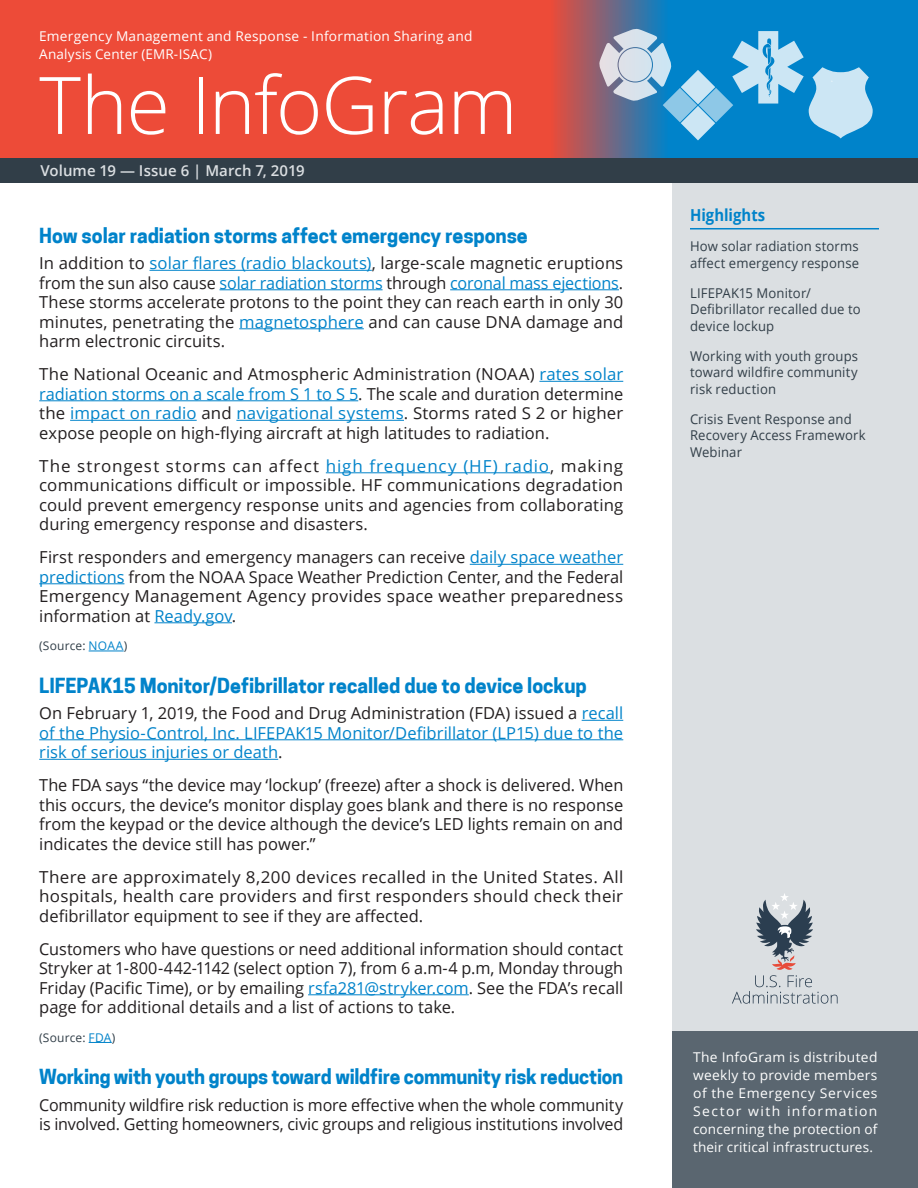
<style>
.page{position:relative;width:918px;height:1188px;background:#fff}
.page>*{position:absolute;margin:0;border:0;box-sizing:border-box;transform-origin:0 0}
.t1{font:300 79.5px "Open Sans";letter-spacing:-.02em;color:#fff}
.Subhead{font:700 19.5px "Coo Hew";letter-spacing:-.005em;color:#0083ca}
.t2{font:16.5px/19.5px "Open Sans";color:#231f20;text-align:justify}
.t3{font:16.5px/19.5px "Open Sans";color:#0083ca;text-align:justify}
.Highlights_Heading{font:700 16.5px "Open Sans";letter-spacing:.005em;color:#0083ca;scale:.9 1}
.Volume_Issue_Number{font:600 15px "Open Sans";letter-spacing:.005em;color:#dbdfe2}
.Subtitle{font:13.5px/18px "Open Sans";letter-spacing:.015em;color:#fff}
.t4{font:13.5px/16.5px "Open Sans";letter-spacing:.01em;color:#313e48}
.t5{font:12px "Open Sans";letter-spacing:.01em;color:#313e48}
.s1{color:#0083ca}
.s2{color:#231f20}
</style>
<div class="page">
<div style="left:673px;top:183px;width:245px;height:1005px;background:#dbdfe2"></div>
<div style="left:0;top:0;width:918px;height:158px;background:#ed4b38"></div>
<svg style="left:555px;top:0;width:363px;height:158px;background:#3875a7"></svg>
<svg style="left:599px;top:29px;width:274px;height:111px;background:#5aa6d2"></svg>
<svg style="left:732px;top:893px;width:106px;height:111px"></svg>
<div style="left:673px;top:1031px;width:245px;height:157px;background:#5a6670"></div>
<div style="left:0;top:158px;width:918px;height:25px;background:#313e48"></div>
<hr style="left:690px;top:228px;width:189px;height:1px;background:#0083ca">
<hr style="left:150px;top:270px;width:222px;height:1px;background:#0083ca">
<hr style="left:220px;top:289px;width:163px;height:1px;background:#0083ca">
<hr style="left:450px;top:289px;width:169px;height:1px;background:#0083ca">
<hr style="left:239px;top:328px;width:125px;height:1px;background:#0083ca">
<hr style="left:539px;top:381px;width:84px;height:1px;background:#0083ca">
<hr style="left:39px;top:400px;width:319px;height:1px;background:#0083ca">
<hr style="left:70px;top:420px;width:127px;height:1px;background:#0083ca">
<hr style="left:236px;top:420px;width:168px;height:1px;background:#0083ca">
<hr style="left:326px;top:472px;width:224px;height:1px;background:#0083ca">
<hr style="left:470px;top:564px;width:153px;height:1px;background:#0083ca">
<hr style="left:39px;top:583px;width:85px;height:1px;background:#0083ca">
<hr style="left:154px;top:622px;width:78px;height:1px;background:#0083ca">
<hr style="left:89px;top:651px;width:35px;height:1px;background:#0083ca">
<hr style="left:582px;top:720px;width:41px;height:1px;background:#0083ca">
<hr style="left:39px;top:739px;width:584px;height:1px;background:#0083ca">
<hr style="left:39px;top:759px;width:239px;height:1px;background:#0083ca">
<hr style="left:308px;top:994px;width:161px;height:1px;background:#0083ca">
<svg style="left:89px;top:1042px;width:23px;height:1px"></svg>
<h1 class="Subtitle" style="left:39px;top:26px;width:435px">Emergency Management and Response - Information Sharing and<br>Analysis Center (EMR-ISAC)</h1>
<p class="t1" style="left:39px;top:51px;width:480px">The InfoGram</p>
<p class="Volume_Issue_Number" style="left:40px;top:160px;width:266px">Volume 19 — Issue 6 | March 7, 2019</p>
<p class="Subhead" style="left:39px;top:224px;width:490px">How solar radiation storms affect emergency response</p>
<p class="t2" style="left:39px;top:253px;width:586px">In addition to <span class="s1">solar flares (radio blackouts)</span>, large-scale magnetic eruptions</p>
<p class="t2" style="left:39px;top:272px;width:586px">from the sun also cause <span class="s1">solar radiation storms</span> through <span class="s1">coronal mass ejections</span>.<br>These storms accelerate protons to the point they can reach earth in only 30 minutes, penetrating the <span class="s1">magnetosphere</span> and can cause DNA damage and harm electronic circuits.</p>
<p class="t2" style="left:39px;top:364px;width:586px">The National Oceanic and Atmospheric Administration (NOAA) <span class="s1">rates solar radiation storms on a scale from S 1 to S 5</span>. The scale and duration determine the <span class="s1">impact on radio</span> and <span class="s1">navigational systems</span>. Storms rated S 2 or higher expose people on high-flying aircraft at high latitudes to radiation.</p>
<p class="t2" style="left:39px;top:455px;width:586px">The strongest storms can affect <span class="s1">high frequency (HF) radio</span>, making communications difficult or impossible. HF communications degradation could prevent emergency response units and agencies from collaborating during emergency response and disasters.</p>
<p class="t2" style="left:39px;top:547px;width:586px">First responders and emergency managers can receive <span class="s1">daily space weather predictions</span> from the NOAA Space Weather Prediction Center, and the Federal Emergency Management Agency provides space weather preparedness information at <span class="s1">Ready.gov</span>.</p>
<p class="t5" style="left:39px;top:637px;width:90px">(Source: <span class="s1">NOAA</span>)</p>
<p class="Subhead" style="left:39px;top:674px;width:549px">LIFEPAK15 Monitor/Defibrillator recalled due to device lockup</p>
<p class="t3" style="left:39px;top:703px;width:586px"><span class="s2">On February 1, 2019, the Food and Drug Administration (FDA) issued a</span> recall of the Physio-Control, Inc. LIFEPAK15 Monitor/Defibrillator (LP15) due to the risk of serious injuries or death<span class="s2">.</span></p>
<p class="t2" style="left:39px;top:775px;width:586px">The FDA says “the device may ‘lockup’ (freeze) after a shock is delivered. When this occurs, the device’s monitor display goes blank and there is no response from the keypad or the device although the device’s LED lights remain on and indicates the device still has power.”</p>
<p class="t2" style="left:39px;top:866px;width:586px">There are approximately 8,200 devices recalled in the United States. All hospitals, health care providers and first responders should check their defibrillator equipment to see if they are affected.</p>
<p class="t2" style="left:39px;top:938px;width:586px">Customers who have questions or need additional information should contact Stryker at 1-800-442-1142 (select option 7), from 6 a.m-4 p.m, Monday through Friday (Pacific Time), or by emailing <span class="s1">rsfa281@stryker.com</span>. See the FDA’s recall page for additional details and a list of actions to take.</p>
<p class="t5" style="left:39px;top:1029px;width:78px">(Source: <span class="s1">FDA</span>)</p>
<p class="Subhead" style="left:39px;top:1065px;width:586px">Working with youth groups toward wildfire community risk reduction</p>
<p class="t2" style="left:39px;top:1094px;width:586px">Community wildfire risk reduction is more effective when the whole community is involved. Getting homeowners, civic groups and religious institutions involved</p>
<p class="Highlights_Heading" style="left:690px;top:204px;width:85px">Highlights</p>
<p class="t4" style="left:690px;top:238px;width:171px">How solar radiation storms affect emergency response</p>
<p class="t4" style="left:690px;top:284px;width:172px">LIFEPAK15 Monitor/<br>Defibrillator recalled due to device lockup</p>
<p class="t4" style="left:690px;top:347px;width:170px;text-align:justify">Working with youth groups toward wildfire community risk reduction</p>
<p class="t4" style="left:690px;top:410px;width:177px">Crisis Event Response and<br>Recovery Access Framework<br>Webinar</p>
<p class="Subtitle" style="left:693px;top:1048px;width:186px;text-align:justify">The InfoGram is distributed weekly to provide members of the Emergency Services Sector with information concerning the protection of their critical infrastructures.</p>
</div>
